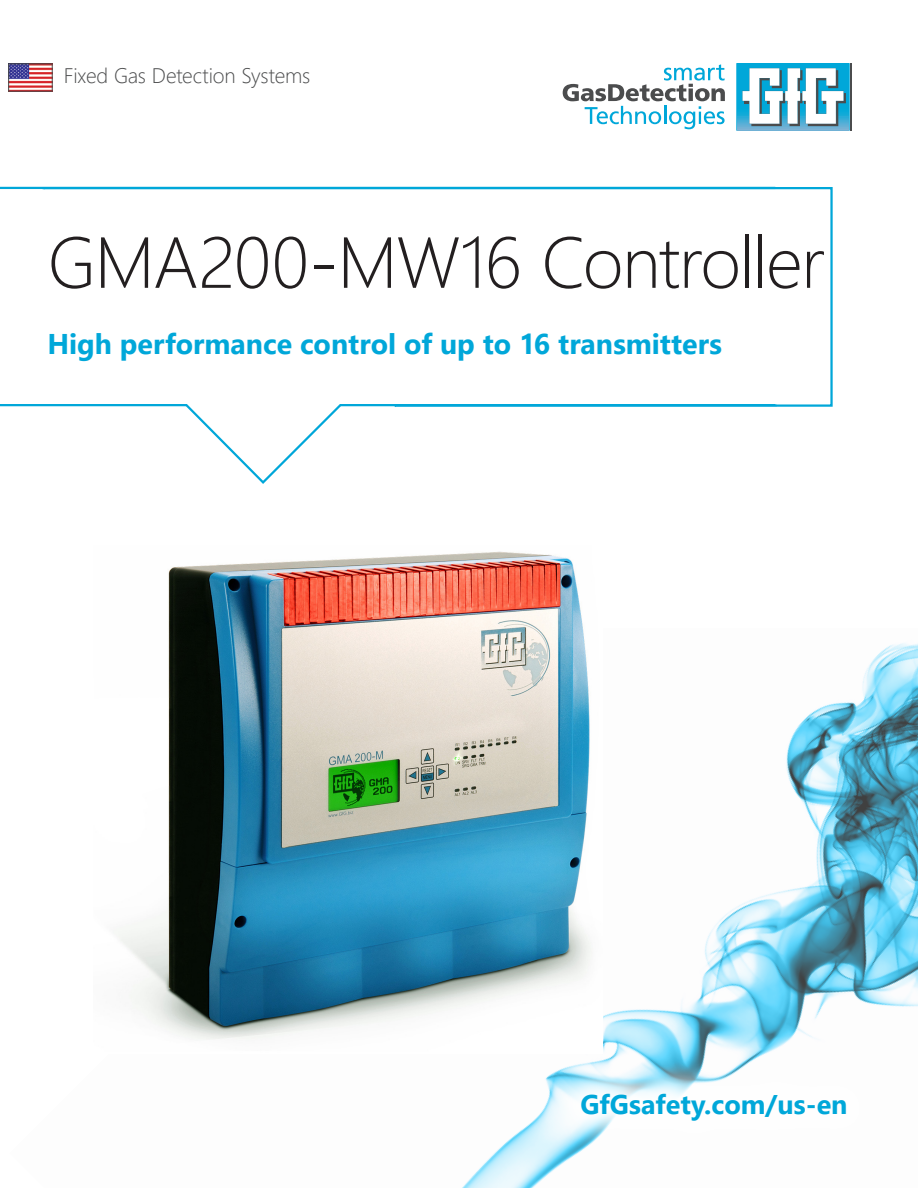
<style>
.page{position:relative;width:918px;height:1188px;background:#fff}
.page>*{position:absolute;margin:0;border:0;box-sizing:border-box;transform-origin:0 0}
.t1{font:300 72px "Segoe UI";letter-spacing:-.015em;color:#231f20}
.t2{font:700 28.5px "Segoe UI";color:#00a7d9}
.t3{font:700 27px "Segoe UI";color:#00a7d9}
.t4{font:300 21px "Segoe UI";letter-spacing:-.01em;color:#4b4c4d}
</style>
<div class="page">
<img style="left:462px;top:643px;width:456px;height:545px">
<hr style="left:850px;top:63px;width:2px;height:68px;background:#4b4c4d">
<svg style="left:736px;top:63px;width:114px;height:68px"></svg>
<svg style="left:563px;top:64px;width:162px;height:65px"></svg>
<svg style="left:546px;top:1058px;width:335px;height:97px"></svg>
<img style="left:11px;top:66px;width:39px;height:22px">
<svg style="left:778px;top:187px;width:55px;height:220px"></svg>
<svg style="left:0;top:186px;width:778px;height:298px"></svg>
<img style="left:118px;top:551px;width:485px;height:502px">
<p class="t4" style="left:64px;top:56px;width:248px">Fixed Gas Detection Systems</p>
<p class="t1" style="left:48px;top:194px;width:779px">GMA200-MW16 Controller</p>
<p class="t2" style="left:48px;top:317px;width:676px">High performance control of up to 16 transmitters</p>
<p class="t3" style="left:580px;top:1079px;width:269px">GfGsafety.com/us-en</p>
</div>
